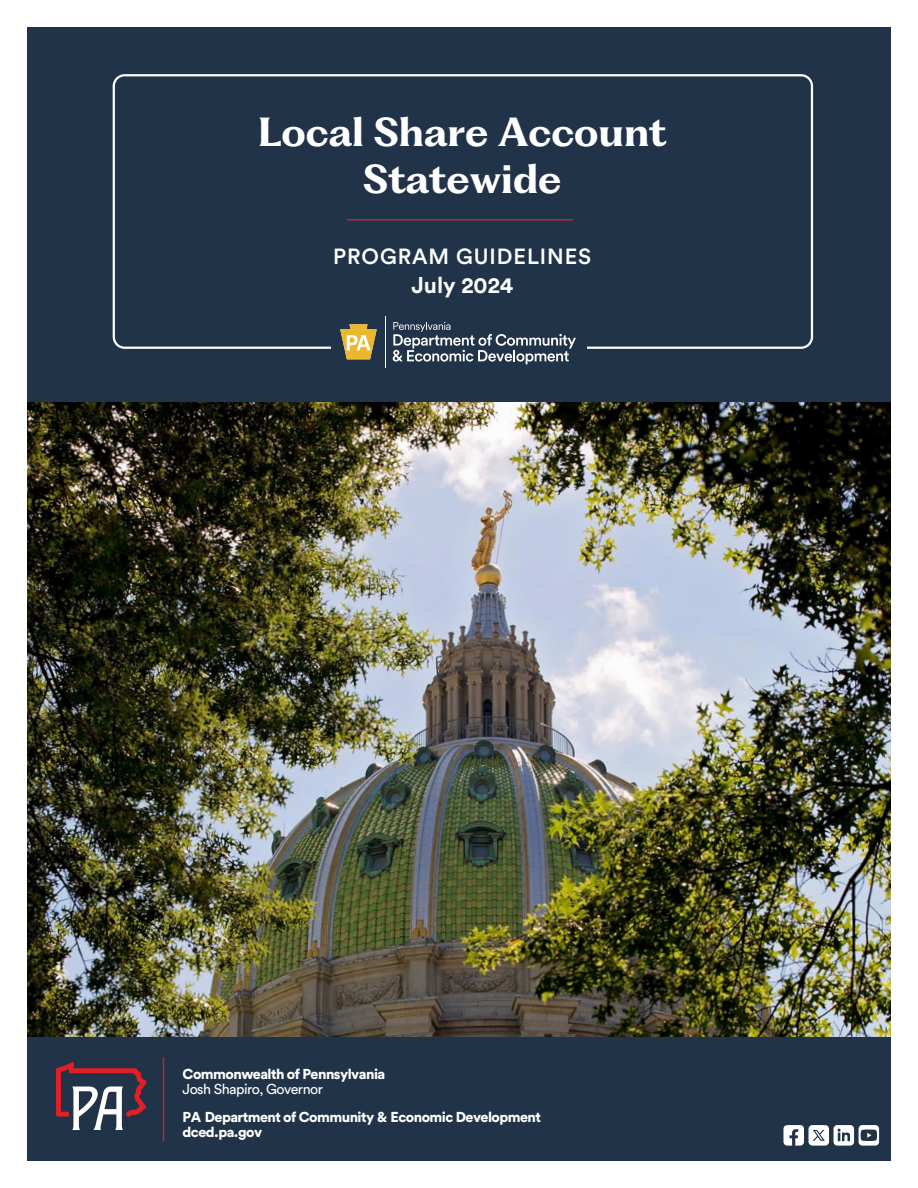
<style>
.page{position:relative;width:918px;height:1188px;background:#fff}
.page>*{position:absolute;margin:0;border:0;box-sizing:border-box;transform-origin:0 0}
.t1{font:700 37.5px/46.5px "PP Fragment Glare";color:#fff;text-align:center}
.t2{font:700 22.5px "Circular Std";color:#fff}
.t3{font:500 21.75px "Circular Std";letter-spacing:.04em;color:#fff}
.t4{font:900 14.25px/15px "Circular Std";letter-spacing:-.04em;color:#fff}
.t5{font:14.25px "Circular Std";letter-spacing:-.035em;color:#fff}
</style>
<div class="page">
<div style="left:27px;top:27px;width:864px;height:1134px;background:#213349"></div>
<img style="left:27px;top:403px;width:864px;height:634px">
<svg style="left:113px;top:74px;width:700px;height:275px"></svg>
<div style="left:331px;top:296px;width:256px;height:85px;background:#213349"></div>
<svg style="left:393px;top:322px;width:183px;height:42px"></svg>
<hr style="left:385px;top:316px;width:1px;height:51px;background:#fff">
<svg style="left:340px;top:324px;width:37px;height:35px"></svg>
<svg style="left:783px;top:1125px;width:96px;height:21px"></svg>
<svg style="left:56px;top:1062px;width:91px;height:68px"></svg>
<hr style="left:163px;top:1058px;width:1px;height:84px;background:#c4242e">
<hr style="left:347px;top:219px;width:226px;height:1px;background:#c4242e">
<h1 class="t1" style="left:258px;top:110px;width:410px">Local Share Account<br>Statewide</h1>
<h3 class="t3" style="left:333px;top:244px;width:259px">PROGRAM GUIDELINES</h3>
<h2 class="t2" style="left:411px;top:273px;width:103px">July 2024</h2>
<p class="t4" style="left:183px;top:1067px;width:204px">Commonwealth of Pennsylvania</p>
<p class="t5" style="left:183px;top:1081px;width:142px">Josh Shapiro, Governor</p>
<p class="t4" style="left:183px;top:1110px;width:360px">PA Department of Community &amp; Economic Development dced.pa.gov</p>
</div>
